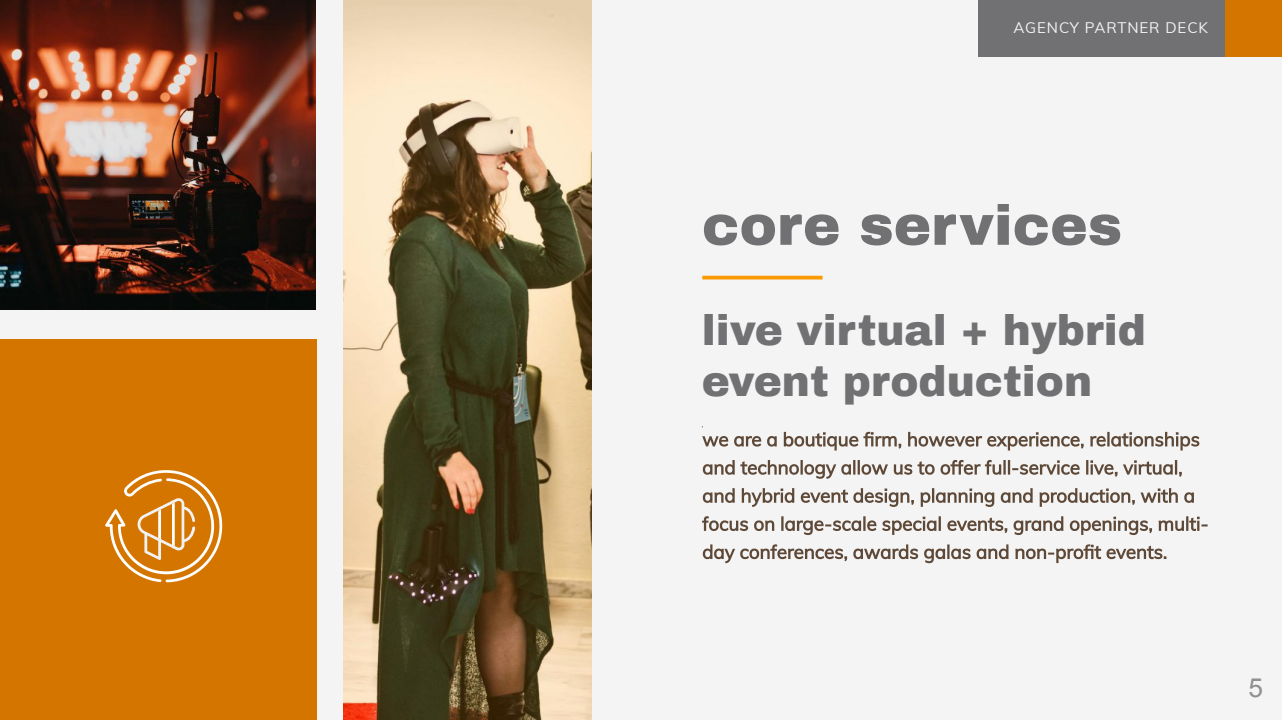
<style>
.page{position:relative;width:1282px;height:720px;background:#fff}
.page>*{position:absolute;margin:0;border:0;box-sizing:border-box;transform-origin:0 0}
.t1{font:900 56.25px "Archivo";color:#717173}
.t2{font:900 42.25px/50.6px "Archivo";color:#717173}
.t3{font:26.25px "Arial";color:#8f8f8f}
.t4{font:15px "Muli";letter-spacing:.065em;color:#f4f4f4}
</style>
<div class="page">
<div style="left:0;top:0;width:1281px;height:720px;background:#f4f4f4"></div>
<svg style="left:702px;top:432px;width:497px;height:19px"></svg>
<svg style="left:702px;top:460px;width:479px;height:19px"></svg>
<svg style="left:702px;top:488px;width:491px;height:19px"></svg>
<svg style="left:702px;top:516px;width:505px;height:19px"></svg>
<svg style="left:702px;top:544px;width:464px;height:19px"></svg>
<svg style="left:704px;top:276px;width:116px;height:4px"></svg>
<img style="left:344px;top:0;width:247px;height:720px">
<img style="left:0;top:0;width:315px;height:310px">
<div style="left:0;top:340px;width:317px;height:380px;background:#d47500"></div>
<div style="left:977px;top:0;width:249px;height:56px;background:#717173"></div>
<div style="left:1225px;top:0;width:56px;height:56px;background:#d47500"></div>
<svg style="left:105px;top:470px;width:117px;height:112px"></svg>
<p class="t4" style="left:1013px;top:21px;width:196px">AGENCY PARTNER DECK</p>
<h1 class="t1" style="left:702px;top:195px;width:421px">core services</h1>
<p class="t2" style="left:702px;top:306px;width:445px">live virtual + hybrid event production</p>
<p class="t3" style="left:1248px;top:673px;width:16px">5</p>
</div>
